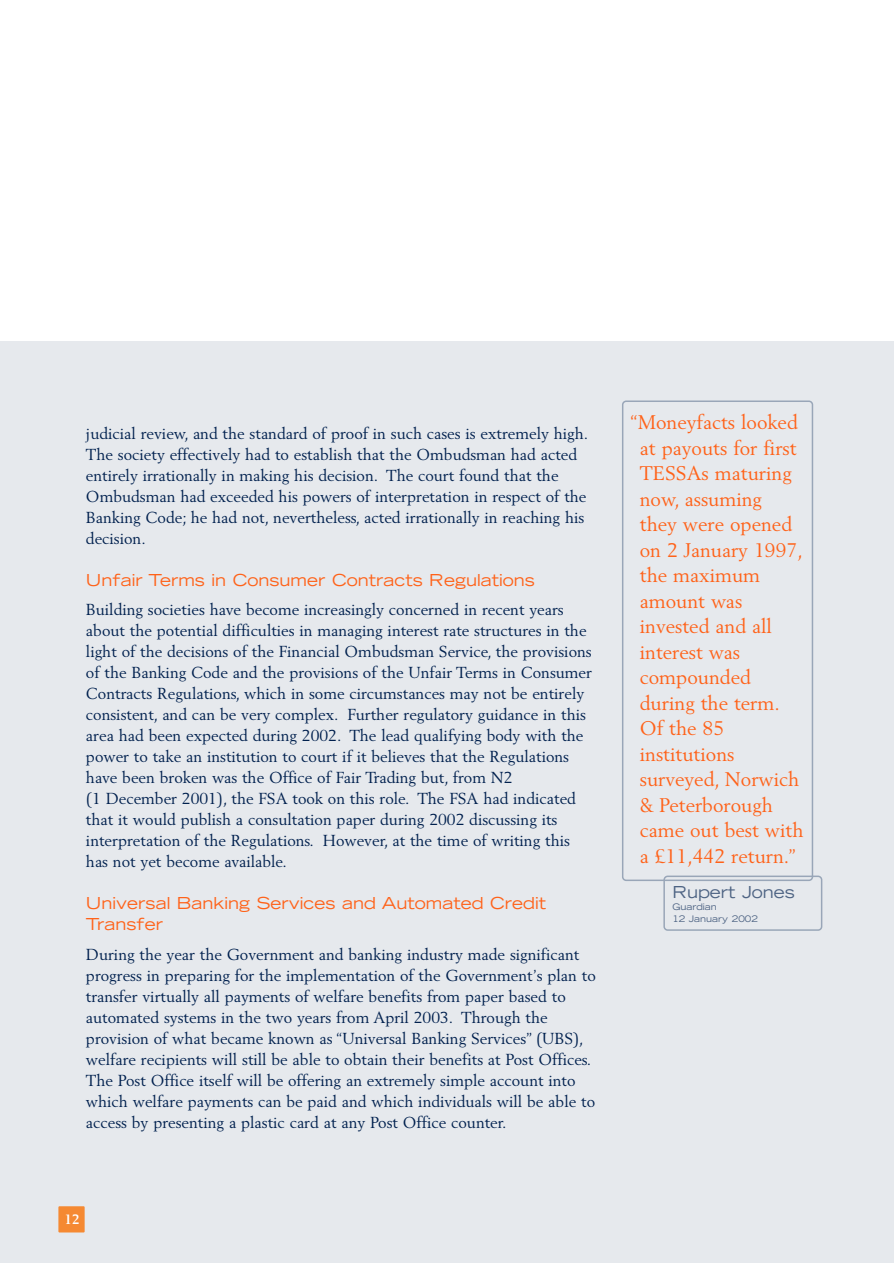
<style>
.page{position:relative;width:894px;height:1263px;background:#fff}
.page>*{position:absolute;margin:0;border:0;box-sizing:border-box;transform-origin:0 0}
.t1{font:19.5px/25.5px "Berling";color:#ff6219}
.t2{font:expanded 16.5px/21px "Trade Gothic LH";color:#ff6219}
.t3{font:expanded 16.5px "Trade Gothic LH";color:#4d6383}
.t4{font:15.75px/21px "Berling";color:#00204e}
.t5{font:700 13.5px "Berling";color:#fff}
.t6{font:expanded 9px/12px "Trade Gothic LH";color:#4d6383}
</style>
<div class="page">
<div style="left:0;top:341px;width:894px;height:922px;background:#e6e9ed"></div>
<p class="t4" style="left:86px;top:423px;width:504px">judicial review, and the standard of proof in such cases is extremely high.<br>The society effectively had to establish that the Ombudsman had acted entirely irrationally in making his decision. The court found that the Ombudsman had exceeded his powers of interpretation in respect of the Banking Code; he had not, nevertheless, acted irrationally in reaching his decision.</p>
<p class="t2" style="left:86px;top:570px;width:450px">Unfair Terms in Consumer Contracts Regulations</p>
<p class="t4" style="left:86px;top:600px;width:507px">Building societies have become increasingly concerned in recent years about the potential difficulties in managing interest rate structures in the light of the decisions of the Financial Ombudsman Service, the provisions of the Banking Code and the provisions of the Unfair Terms in Consumer Contracts Regulations, which in some circumstances may not be entirely consistent, and can be very complex. Further regulatory guidance in this area had been expected during 2002. The lead qualifying body with the power to take an institution to court if it believes that the Regulations have been broken was the Office of Fair Trading but, from N2<br>(1 December 2001), the FSA took on this role. The FSA had indicated that it would publish a consultation paper during 2002 discussing its interpretation of the Regulations. However, at the time of writing this has not yet become available.</p>
<p class="t2" style="left:86px;top:894px;width:461px">Universal Banking Services and Automated Credit<br>Transfer</p>
<p class="t4" style="left:86px;top:944px;width:511px">During the year the Government and banking industry made significant progress in preparing for the implementation of the Government’s plan to transfer virtually all payments of welfare benefits from paper based to automated systems in the two years from April 2003. Through the provision of what became known as “Universal Banking Services” (UBS), welfare recipients will still be able to obtain their benefits at Post Offices.<br>The Post Office itself will be offering an extremely simple account into which welfare payments can be paid and which individuals will be able to access by presenting a plastic card at any Post Office counter.</p>
<p class="t5" style="left:65px;top:1214px;width:17px">12</p>
<p class="t1" style="left:640px;top:411px;width:165px;text-indent:-9px">“Moneyfacts looked at payouts for first<br>TESSAs maturing now, assuming they were opened on 2 January 1997, the maximum amount was invested and all interest was compounded during the term.<br>Of the 85 institutions surveyed, Norwich &amp; Peterborough came out best with a £11,442 return.”</p>
<p class="t3" style="left:672px;top:886px;width:124px">Rupert Jones</p>
<p class="t6" style="left:672px;top:901px;width:87px">Guardian<br>12 January 2002</p>
</div>
